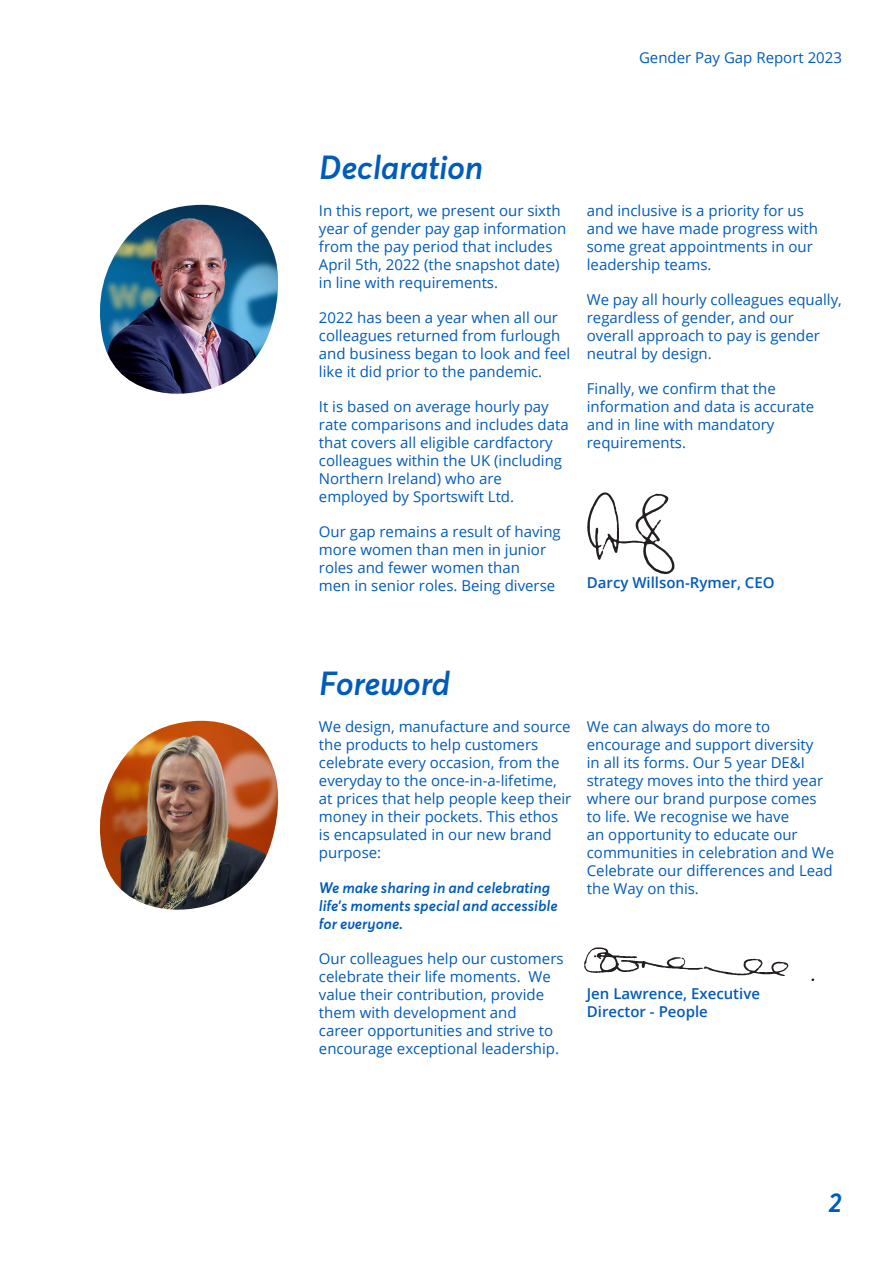
<style>
.page{position:relative;width:893px;height:1263px;background:#fff}
.page>*{position:absolute;margin:0;border:0;box-sizing:border-box;transform-origin:0 0}
.Page_Header{font:italic 600 33px "Averta";letter-spacing:-.01em;color:#005bbb}
.t1{font:italic 600 27px "Averta";color:#005bbb}
.Body_Copy{font:15px/18px "Open Sans";color:#005bbb}
.Body_Copy-2{font:italic 600 15px/18px "Averta";color:#005bbb}
.Body_Copy-3{font:600 15px/18px "Open Sans";color:#005bbb}
</style>
<div class="page">
<img style="left:587px;top:492px;width:88px;height:83px">
<img style="left:584px;top:947px;width:231px;height:34px">
<img style="left:100px;top:205px;width:179px;height:189px">
<img style="left:100px;top:721px;width:179px;height:189px">
<p class="Body_Copy" style="left:639px;top:48px;width:204px">Gender Pay Gap Report 2023</p>
<p class="Page_Header" style="left:319px;top:147px;width:166px">Declaration</p>
<p class="Body_Copy" style="left:319px;top:201px;width:249px">In this report, we present our sixth year of gender pay gap information from the pay period that includes April 5th, 2022 (the snapshot date) in line with requirements.</p>
<p class="Body_Copy" style="left:319px;top:308px;width:253px">2022 has been a year when all our colleagues returned from furlough and business began to look and feel like it did prior to the pandemic.</p>
<p class="Body_Copy" style="left:319px;top:397px;width:251px">It is based on average hourly pay rate comparisons and includes data that covers all eligible cardfactory colleagues within the UK (including<br>Northern Ireland) who are employed by Sportswift Ltd.</p>
<p class="Body_Copy" style="left:319px;top:522px;width:243px">Our gap remains a result of having more women than men in junior roles and fewer women than<br>men in senior roles. Being diverse</p>
<p class="Body_Copy" style="left:587px;top:201px;width:233px">and inclusive is a priority for us and we have made progress with some great appointments in our leadership teams.</p>
<p class="Body_Copy" style="left:587px;top:290px;width:257px">We pay all hourly colleagues equally, regardless of gender, and our overall approach to pay is gender neutral by design.</p>
<p class="Body_Copy" style="left:587px;top:379px;width:229px">Finally, we confirm that the information and data is accurate and in line with mandatory requirements.</p>
<p class="Body_Copy-3" style="left:587px;top:574px;width:189px">Darcy Willson-Rymer, CEO</p>
<p class="Page_Header" style="left:319px;top:663px;width:133px">Foreword</p>
<p class="Body_Copy" style="left:319px;top:717px;width:254px">We design, manufacture and source the products to help customers celebrate every occasion, from the everyday to the once-in-a-lifetime, at prices that help people keep their money in their pockets. This ethos is encapsulated in our new brand purpose:</p>
<p class="Body_Copy-2" style="left:319px;top:880px;width:240px">We make sharing in and celebrating life’s moments special and accessible for everyone.</p>
<p class="Body_Copy" style="left:319px;top:949px;width:246px">Our colleagues help our customers celebrate their life moments. We value their contribution, provide them with development and career opportunities and strive to encourage exceptional leadership.</p>
<p class="Body_Copy" style="left:587px;top:717px;width:249px">We can always do more to encourage and support diversity<br>in all its forms. Our 5 year DE&amp;I strategy moves into the third year where our brand purpose comes to life. We recognise we have<br>an opportunity to educate our communities in celebration and We<br>Celebrate our differences and Lead the Way on this.</p>
<p class="Body_Copy-3" style="left:587px;top:984px;width:175px">Jen Lawrence, Executive<br>Director - People</p>
<h2 class="t1" style="left:828px;top:1185px;width:15px">2</h2>
</div>
